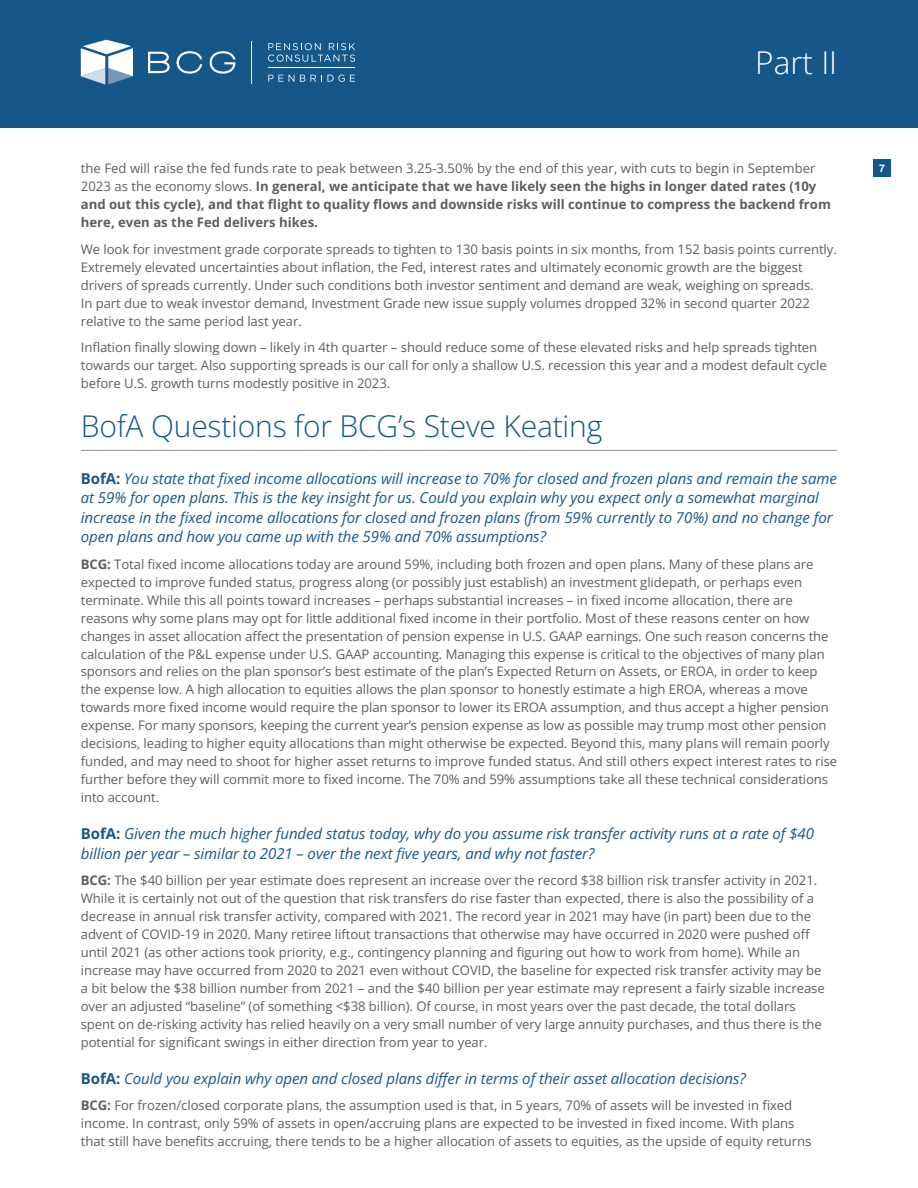
<style>
.page{position:relative;width:918px;height:1188px;background:#fff}
.page>*{position:absolute;margin:0;border:0;box-sizing:border-box;transform-origin:0 0}
.t1{font:300 31.5px "Open Sans";color:#fff}
.t2{font:300 30px "Open Sans";letter-spacing:-.005em;color:#16578a}
.t3{font:italic 15px/19.5px "Open Sans";letter-spacing:-.005em;color:#16578a}
.t4{font:13.2px/18px "Open Sans";letter-spacing:-.005em;color:#5e5e5e}
.t5{font:700 13.2px/18px "Open Sans";color:#5e5e5e}
.t6{font:700 10.5px "Helvetica";color:#fff}
.s1{font-weight:400}
.s2{font-weight:700;font-style:normal}
.s3{font-weight:700}
</style>
<div class="page">
<div style="left:0;top:0;width:918px;height:128px;background:#16578a"></div>
<svg style="left:177px;top:51px;width:25px;height:23px"></svg>
<svg style="left:148px;top:52px;width:22px;height:21px"></svg>
<svg style="left:210px;top:51px;width:25px;height:23px"></svg>
<hr style="left:251px;top:41px;width:1px;height:43px;background:#fff">
<svg style="left:268px;top:43px;width:87px;height:19px"></svg>
<svg style="left:268px;top:75px;width:26px;height:7px"></svg>
<svg style="left:300px;top:75px;width:55px;height:7px"></svg>
<hr style="left:268px;top:67px;width:87px;height:1px;background:#fff">
<svg style="left:81px;top:40px;width:52px;height:45px"></svg>
<div style="left:874px;top:159px;width:17px;height:17px;background:#16578a"></div>
<hr style="left:81px;top:450px;width:756px;height:1px;background:#929496">
<h1 class="t1" style="left:755px;top:41px;width:83px">Part II</h1>
<p class="t5" style="left:81px;top:159px;width:752px"><span class="s1">the Fed will raise the fed funds rate to peak between 3.25-3.50% by the end of this year, with cuts to begin in September 2023 as the economy slows.</span> In general, we anticipate that we have likely seen the highs in longer dated rates (10y and out this cycle), and that flight to quality flows and downside risks will continue to compress the backend from here, even as the Fed delivers hikes.</p>
<p class="t4" style="left:81px;top:240px;width:758px">We look for investment grade corporate spreads to tighten to 130 basis points in six months, from 152 basis points currently.<br>Extremely elevated uncertainties about inflation, the Fed, interest rates and ultimately economic growth are the biggest drivers of spreads currently. Under such conditions both investor sentiment and demand are weak, weighing on spreads.<br>In part due to weak investor demand, Investment Grade new issue supply volumes dropped 32% in second quarter 2022 relative to the same period last year.</p>
<p class="t4" style="left:81px;top:338px;width:748px">Inflation finally slowing down – likely in 4th quarter – should reduce some of these elevated risks and help spreads tighten towards our target. Also supporting spreads is our call for only a shallow U.S. recession this year and a modest default cycle before U.S. growth turns modestly positive in 2023.</p>
<h2 class="t2" style="left:81px;top:406px;width:523px">BofA Questions for BCG’s Steve Keating</h2>
<p class="t3" style="left:81px;top:468px;width:758px"><span class="s2">BofA:</span> You state that fixed income allocations will increase to 70% for closed and frozen plans and remain the same at 59% for open plans. This is the key insight for us. Could you explain why you expect only a somewhat marginal increase in the fixed income allocations for closed and frozen plans (from 59% currently to 70%) and no change for open plans and how you came up with the 59% and 70% assumptions?</p>
<p class="t4" style="left:81px;top:554px;width:758px"><span class="s3">BCG:</span> Total fixed income allocations today are around 59%, including both frozen and open plans. Many of these plans are expected to improve funded status, progress along (or possibly just establish) an investment glidepath, or perhaps even terminate. While this all points toward increases – perhaps substantial increases – in fixed income allocation, there are reasons why some plans may opt for little additional fixed income in their portfolio. Most of these reasons center on how changes in asset allocation affect the presentation of pension expense in U.S. GAAP earnings. One such reason concerns the calculation of the P&amp;L expense under U.S. GAAP accounting. Managing this expense is critical to the objectives of many plan sponsors and relies on the plan sponsor’s best estimate of the plan’s Expected Return on Assets, or EROA, in order to keep the expense low. A high allocation to equities allows the plan sponsor to honestly estimate a high EROA, whereas a move towards more fixed income would require the plan sponsor to lower its EROA assumption, and thus accept a higher pension expense. For many sponsors, keeping the current year’s pension expense as low as possible may trump most other pension decisions, leading to higher equity allocations than might otherwise be expected. Beyond this, many plans will remain poorly funded, and may need to shoot for higher asset returns to improve funded status. And still others expect interest rates to rise further before they will commit more to fixed income. The 70% and 59% assumptions take all these technical considerations into account.</p>
<p class="t3" style="left:81px;top:823px;width:735px"><span class="s2">BofA:</span> Given the much higher funded status today, why do you assume risk transfer activity runs at a rate of $40 billion per year – similar to 2021 – over the next five years, and why not faster?</p>
<p class="t4" style="left:81px;top:871px;width:746px"><span class="s3">BCG:</span> The $40 billion per year estimate does represent an increase over the record $38 billion risk transfer activity in 2021.<br>While it is certainly not out of the question that risk transfers do rise faster than expected, there is also the possibility of a decrease in annual risk transfer activity, compared with 2021. The record year in 2021 may have (in part) been due to the advent of COVID-19 in 2020. Many retiree liftout transactions that otherwise may have occurred in 2020 were pushed off until 2021 (as other actions took priority, e.g., contingency planning and figuring out how to work from home). While an increase may have occurred from 2020 to 2021 even without COVID, the baseline for expected risk transfer activity may be a bit below the $38 billion number from 2021 – and the $40 billion per year estimate may represent a fairly sizable increase over an adjusted “baseline” (of something &lt;$38 billion). Of course, in most years over the past decade, the total dollars spent on de-risking activity has relied heavily on a very small number of very large annuity purchases, and thus there is the potential for significant swings in either direction from year to year.</p>
<p class="t3" style="left:81px;top:1068px;width:667px"><span class="s2">BofA:</span> Could you explain why open and closed plans differ in terms of their asset allocation decisions?</p>
<p class="t4" style="left:81px;top:1096px;width:732px"><span class="s3">BCG:</span> For frozen/closed corporate plans, the assumption used is that, in 5 years, 70% of assets will be invested in fixed income. In contrast, only 59% of assets in open/accruing plans are expected to be invested in fixed income. With plans that still have benefits accruing, there tends to be a higher allocation of assets to equities, as the upside of equity returns</p>
<p class="t6" style="left:879px;top:161px;width:7px">7</p>
</div>
